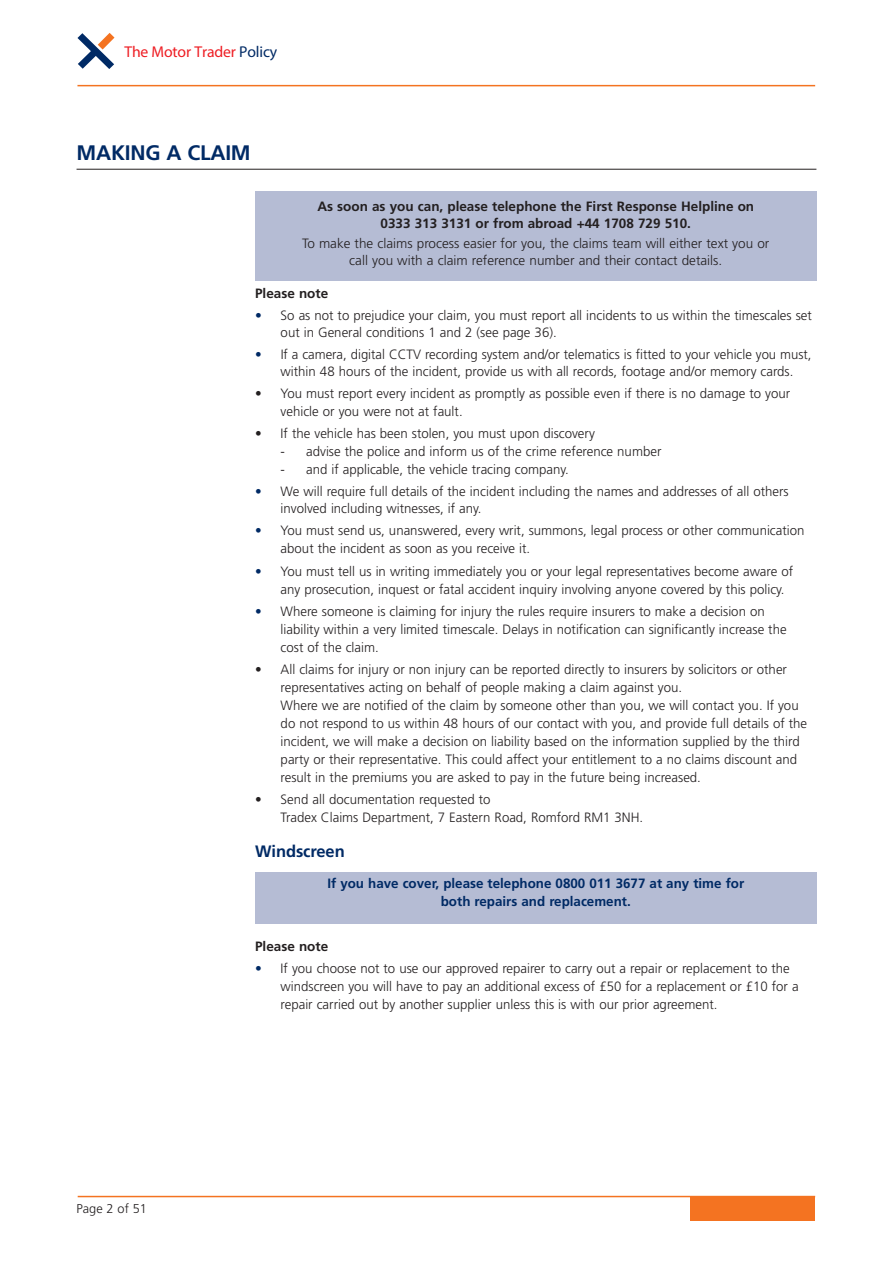
<style>
.page{position:relative;width:893px;height:1263px;background:#fff}
.page>*{position:absolute;margin:0;border:0;box-sizing:border-box;transform-origin:0 0}
.t1{font:700 21px "Frutiger";letter-spacing:-.01em;color:#002a65}
.t2{font:700 16.5px "Frutiger";letter-spacing:-.005em;color:#002a65}
.t3{font:15.75px "Myriad Pro";letter-spacing:-.01em;color:#ee1d23}
.t4{font:300 13.5px/18px "Frutiger";color:#231f20}
.t5{font:700 13.5px/16.5px "Frutiger";color:#231f20;text-align:center}
.t6{font:700 13.5px/18px "Frutiger";color:#002a65;text-align:center}
.t7{font:300 12.75px "Frutiger";color:#231f20}
.s1{color:#002a65}
</style>
<div class="page">
<div style="left:691px;top:1196px;width:124px;height:25px;background:#f47321"></div>
<hr style="left:78px;top:1196px;width:737px;height:1px;background:#f47321">
<hr style="left:77px;top:85px;width:738px;height:1px;background:#f47321">
<svg style="left:77px;top:33px;width:37px;height:36px"></svg>
<div style="left:255px;top:191px;width:561px;height:90px;background:#b5bcd4"></div>
<hr style="left:77px;top:169px;width:739px;height:1px;background:#231f20">
<div style="left:255px;top:872px;width:561px;height:52px;background:#b5bcd4"></div>
<p class="t3" style="left:124px;top:46px;width:154px">The Motor Trader <span class="s1">Policy</span></p>
<h1 class="t1" style="left:77px;top:145px;width:176px">MAKING A CLAIM</h1>
<p class="t7" style="left:77px;top:1203px;width:72px">Page 2 of 51</p>
<p class="t5" style="left:317px;top:200px;width:438px">As soon as you can, please telephone the First Response Helpline on<br>0333 313 3131 or from abroad +44 1708 729 510.</p>
<p class="t4" style="left:302px;top:236px;width:469px;line-height:17.2px;text-align:center">To make the claims process easier for you, the claims team will either text you or call you with a claim reference number and their contact details.</p>
<p class="t5" style="left:255px;top:286px;width:75px">Please note</p>
<p class="t4" style="left:281px;top:307px;width:533px;line-height:17.2px;text-indent:-26px"><span class="s1">•</span> So as not to prejudice your claim, you must report all incidents to us within the timescales set out in General conditions 1 and 2 (see page 36).</p>
<p class="t4" style="left:255px;top:346px;width:558px;line-height:17.2px;text-align:center"><span class="s1">•</span> If a camera, digital CCTV recording system and/or telematics is fitted to your vehicle you must, within 48 hours of the incident, provide us with all records, footage and/or memory cards.</p>
<p class="t4" style="left:281px;top:385px;width:511px;text-indent:-26px">• You must report every incident as promptly as possible even if there is no damage to your vehicle or you were not at fault.</p>
<p class="t4" style="left:255px;top:426px;width:341px">• If the vehicle has been stolen, you must upon discovery</p>
<p class="t4" style="left:281px;top:444px;width:382px">- advise the police and inform us of the crime reference number</p>
<p class="t4" style="left:281px;top:462px;width:290px">- and if applicable, the vehicle tracing company.</p>
<p class="t4" style="left:281px;top:483px;width:509px;line-height:17.2px;text-indent:-26px"><span class="s1">•</span> We will require full details of the incident including the names and addresses of all others involved including witnesses, if any.</p>
<p class="t4" style="left:281px;top:523px;width:525px;text-indent:-26px"><span class="s1">•</span> You must send us, unanswered, every writ, summons, legal process or other communication about the incident as soon as you receive it.</p>
<p class="t4" style="left:281px;top:563px;width:514px;text-indent:-26px"><span class="s1">•</span> You must tell us in writing immediately you or your legal representatives become aware of any prosecution, inquest or fatal accident inquiry involving anyone covered by this policy.</p>
<p class="t4" style="left:281px;top:603px;width:507px;text-indent:-26px"><span class="s1">•</span> Where someone is claiming for injury the rules require insurers to make a decision on liability within a very limited timescale. Delays in notification can significantly increase the cost of the claim.</p>
<p class="t4" style="left:281px;top:661px;width:528px;text-indent:-26px">• All claims for injury or non injury can be reported directly to insurers by solicitors or other representatives acting on behalf of people making a claim against you.<br>Where we are notified of the claim by someone other than you, we will contact you. If you do not respond to us within 48 hours of our contact with you, and provide full details of the incident, we will make a decision on liability based on the information supplied by the third party or their representative. This could affect your entitlement to a no claims discount and result in the premiums you are asked to pay in the future being increased.</p>
<p class="t4" style="left:281px;top:792px;width:364px;text-indent:-26px">• Send all documentation requested to<br>Tradex Claims Department, 7 Eastern Road, Romford RM1 3NH.</p>
<p class="t2" style="left:255px;top:845px;width:91px">Windscreen</p>
<p class="t6" style="left:327px;top:875px;width:418px">If you have cover, please telephone 0800 011 3677 at any time for both repairs and replacement.</p>
<p class="t5" style="left:255px;top:939px;width:75px">Please note</p>
<p class="t4" style="left:281px;top:960px;width:520px;text-indent:-25px"><span class="s1">•</span> If you choose not to use our approved repairer to carry out a repair or replacement to the windscreen you will have to pay an additional excess of £50 for a replacement or £10 for a repair carried out by another supplier unless this is with our prior agreement.</p>
</div>
